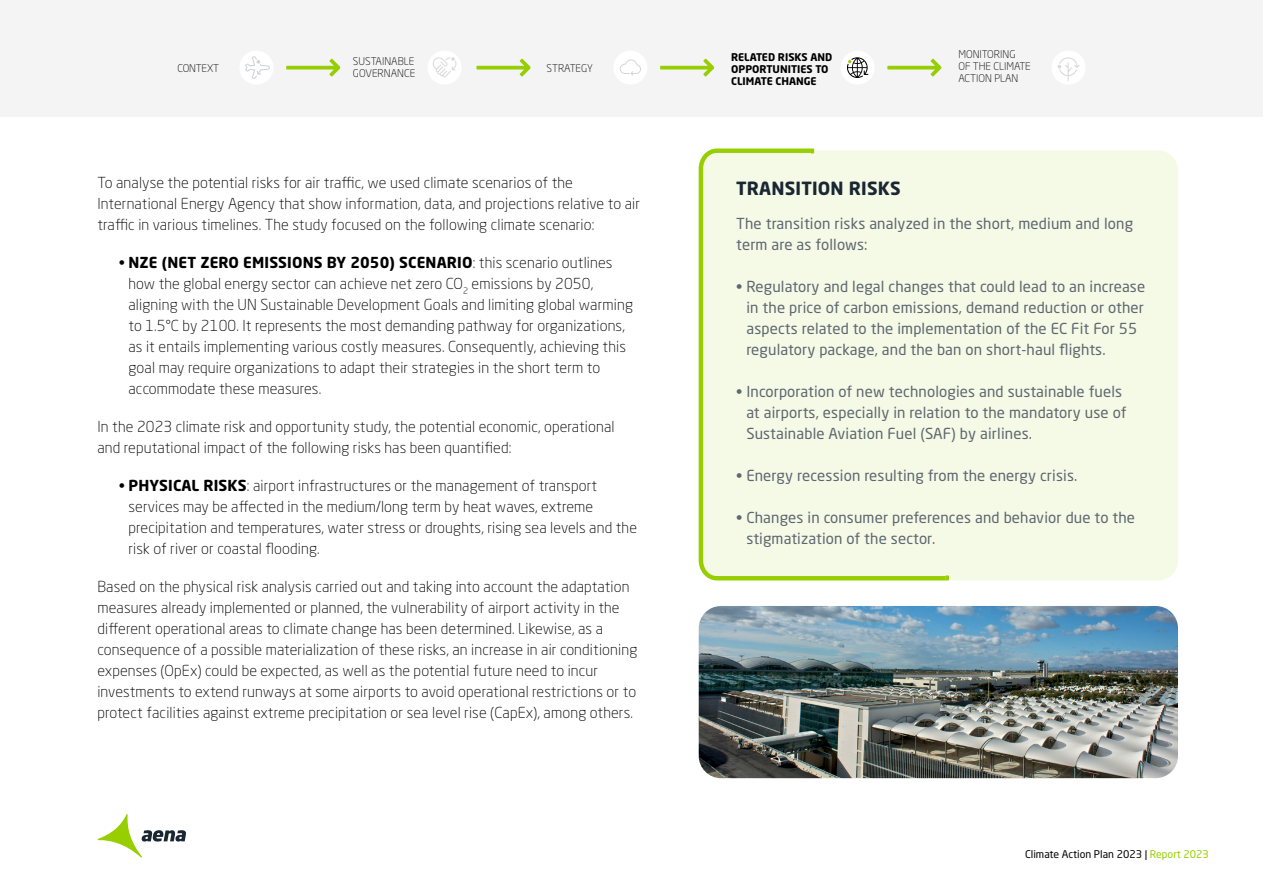
<style>
.page{position:relative;width:1263px;height:893px;background:#fff}
.page>*{position:absolute;margin:0;border:0;box-sizing:border-box;transform-origin:0 0}
.t1{font:700 18px "Neo Sans Std";letter-spacing:.01em;color:#1a2633}
.t2{font:300 15px/21px "Neo Sans Std";letter-spacing:.01em;color:#000}
.t3{font:15px/21px "Neo Sans Std";letter-spacing:.01em;color:#5e6770}
.t4{font:300 10.5px/12px "Neo Sans Std";color:#000}
.t5{font:700 10.5px/12px "Neo Sans Std";color:#000}
.t6{font:10.5px "Neo Sans Std";color:#000}
.s1{font-weight:700}
.s2{color:#96ce00}
</style>
<div class="page">
<svg style="left:98px;top:814px;width:88px;height:44px"></svg>
<div style="left:0;top:0;width:1263px;height:117px;background:#f4f4f5"></div>
<div style="left:239px;top:51px;width:34px;height:34px;background:#fff;border-radius:50%"></div>
<div style="left:428px;top:51px;width:34px;height:34px;background:#fff;border-radius:50%"></div>
<div style="left:613px;top:51px;width:34px;height:34px;background:#fff;border-radius:50%"></div>
<div style="left:841px;top:51px;width:34px;height:34px;background:#fff;border-radius:50%"></div>
<div style="left:1051px;top:51px;width:34px;height:34px;background:#fff;border-radius:50%"></div>
<svg style="left:433px;top:57px;width:24px;height:20px"></svg>
<svg style="left:245px;top:56px;width:25px;height:23px"></svg>
<svg style="left:286px;top:59px;width:54px;height:18px"></svg>
<svg style="left:887px;top:59px;width:54px;height:18px"></svg>
<svg style="left:660px;top:59px;width:54px;height:18px"></svg>
<svg style="left:476px;top:59px;width:55px;height:18px"></svg>
<svg style="left:620px;top:59px;width:21px;height:17px"></svg>
<svg style="left:847px;top:57px;width:21px;height:21px"></svg>
<svg style="left:1057px;top:57px;width:23px;height:24px"></svg>
<img style="left:699px;top:606px;width:479px;height:172px">
<div style="left:698px;top:151px;width:480px;height:429px;background:#f5fae6;border-radius:20px"></div>
<svg style="left:698px;top:148px;width:252px;height:433px"></svg>
<svg style="left:811px;top:149px;width:3px;height:5px"></svg>
<svg style="left:946px;top:575px;width:3px;height:5px"></svg>
<p class="t4" style="left:177px;top:62px;width:43px">CONTEXT</p>
<p class="t4" style="left:353px;top:55px;width:64px">SUSTAINABLE<br>GOVERNANCE</p>
<p class="t4" style="left:546px;top:62px;width:48px">STRATEGY</p>
<p class="t2" style="left:97px;top:172px;width:544px">To analyse the potential risks for air traffic, we used climate scenarios of the<br>International Energy Agency that show information, data, and projections relative to air traffic in various timelines. The study focused on the following climate scenario:</p>
<p class="t2" style="left:128px;top:252px;width:506px;text-indent:-10px">• <span class="s1">NZE (NET ZERO EMISSIONS BY 2050) SCENARIO</span>: this scenario outlines how the global energy sector can achieve net zero CO<sub>2</sub> emissions by 2050, aligning with the UN Sustainable Development Goals and limiting global warming to 1.5°C by 2100. It represents the most demanding pathway for organizations, as it entails implementing various costly measures. Consequently, achieving this goal may require organizations to adapt their strategies in the short term to accommodate these measures.</p>
<p class="t2" style="left:97px;top:416px;width:519px">In the 2023 climate risk and opportunity study, the potential economic, operational and reputational impact of the following risks has been quantified:</p>
<p class="t2" style="left:128px;top:475px;width:510px;text-indent:-10px">• <span class="s1">PHYSICAL RISKS</span>: airport infrastructures or the management of transport services may be affected in the medium/long term by heat waves, extreme precipitation and temperatures, water stress or droughts, rising sea levels and the risk of river or coastal flooding.</p>
<p class="t2" style="left:97px;top:576px;width:541px">Based on the physical risk analysis carried out and taking into account the adaptation measures already implemented or planned, the vulnerability of airport activity in the different operational areas to climate change has been determined. Likewise, as a consequence of a possible materialization of these risks, an increase in air conditioning expenses (OpEx) could be expected, as well as the potential future need to incur investments to extend runways at some airports to avoid operational restrictions or to protect facilities against extreme precipitation or sea level rise (CapEx), among others.</p>
<p class="t5" style="left:731px;top:51px;width:103px">RELATED RISKS AND<br>OPPORTUNITIES TO<br>CLIMATE CHANGE</p>
<p class="t4" style="left:958px;top:48px;width:74px">MONITORING<br>OF THE CLIMATE<br>ACTION PLAN</p>
<p class="t1" style="left:736px;top:177px;width:166px">TRANSITION RISKS</p>
<p class="t3" style="left:736px;top:213px;width:398px">The transition risks analyzed in the short, medium and long term are as follows:</p>
<p class="t3" style="left:746px;top:276px;width:400px;text-indent:-10px">• Regulatory and legal changes that could lead to an increase in the price of carbon emissions, demand reduction or other aspects related to the implementation of the EC Fit For 55 regulatory package, and the ban on short-haul flights.</p>
<p class="t3" style="left:746px;top:381px;width:381px;text-indent:-10px">• Incorporation of new technologies and sustainable fuels at airports, especially in relation to the mandatory use of<br>Sustainable Aviation Fuel (SAF) by airlines.</p>
<p class="t3" style="left:736px;top:465px;width:343px">• Energy recession resulting from the energy crisis.</p>
<p class="t3" style="left:746px;top:507px;width:390px;text-indent:-10px">• Changes in consumer preferences and behavior due to the stigmatization of the sector.</p>
<p class="t6" style="left:1025px;top:847px;width:185px">Climate Action Plan 2023 | <span class="s2">Report 2023</span></p>
</div>
